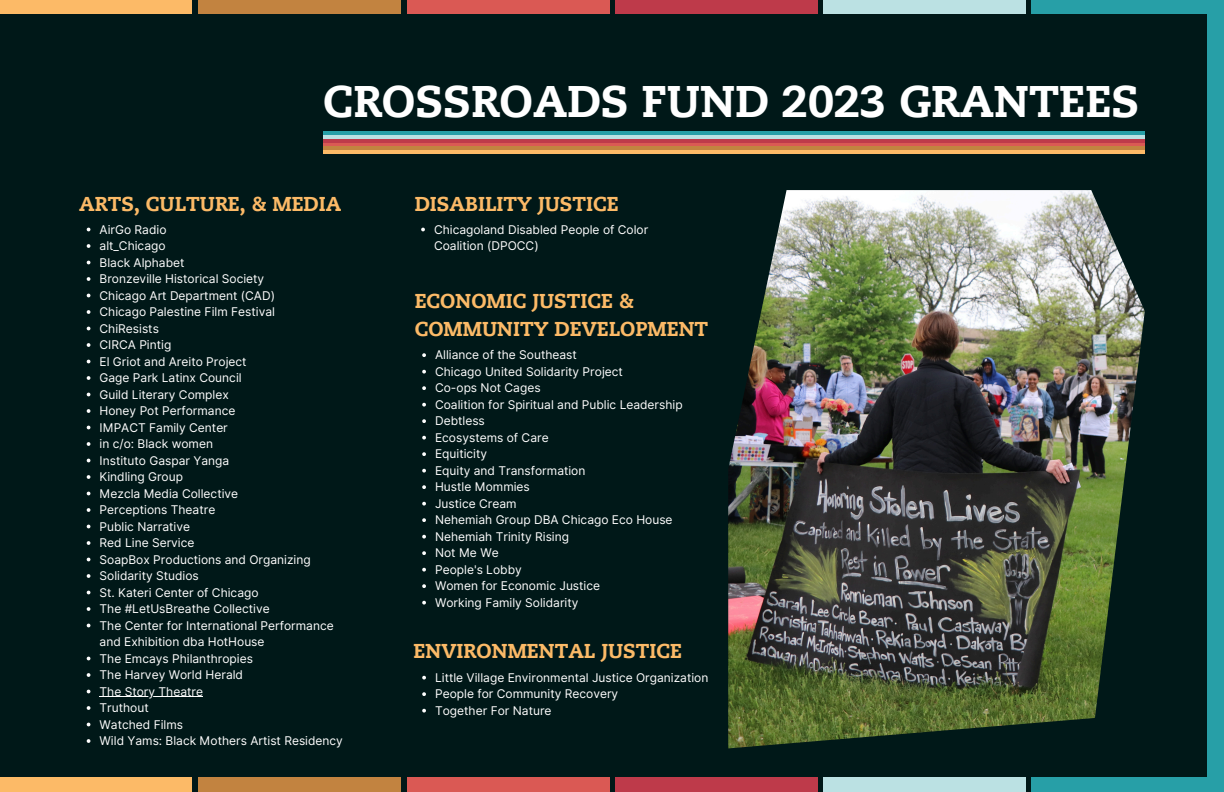
<style>
.page{position:relative;width:1224px;height:792px;background:#fff}
.page>*{position:absolute;margin:0;border:0;box-sizing:border-box;transform-origin:0 0}
.t1{font:800 44.1px "Caecilia LT Pro 85";color:#fff}
.t2{font:800 20px/27.8px "Caecilia LT Pro 85";color:#fcba67}
.t3{font:12px/16.5px "Inter";color:#fff}
</style>
<div class="page">
<div style="left:1031px;top:0;width:193px;height:792px;background:#279fa7"></div>
<div style="left:615px;top:0;width:202px;height:792px;background:#be3a4a"></div>
<div style="left:0;top:0;width:192px;height:792px;background:#fcba67"></div>
<div style="left:823px;top:0;width:202px;height:792px;background:#bbe1e3"></div>
<div style="left:407px;top:0;width:202px;height:792px;background:#da5954"></div>
<div style="left:198px;top:0;width:203px;height:792px;background:#c28340"></div>
<div style="left:0;top:15px;width:1207px;height:762px;background:#001818"></div>
<hr style="left:323px;top:131px;width:822px;height:4px;background:#279fa7">
<hr style="left:323px;top:139px;width:822px;height:4px;background:#be3a4a">
<hr style="left:323px;top:150px;width:822px;height:4px;background:#fcba67">
<hr style="left:323px;top:135px;width:822px;height:4px;background:#bbe1e3">
<hr style="left:323px;top:143px;width:822px;height:3px;background:#da5954">
<hr style="left:323px;top:146px;width:822px;height:4px;background:#c28340">
<img style="left:728px;top:190px;width:417px;height:558px">
<svg style="left:87px;top:244px;width:3px;height:4px"></svg>
<svg style="left:87px;top:277px;width:3px;height:4px"></svg>
<svg style="left:87px;top:310px;width:3px;height:4px"></svg>
<svg style="left:87px;top:343px;width:3px;height:4px"></svg>
<svg style="left:87px;top:376px;width:3px;height:4px"></svg>
<svg style="left:87px;top:409px;width:3px;height:4px"></svg>
<svg style="left:87px;top:442px;width:3px;height:4px"></svg>
<svg style="left:87px;top:475px;width:3px;height:4px"></svg>
<svg style="left:87px;top:508px;width:3px;height:4px"></svg>
<svg style="left:87px;top:541px;width:3px;height:4px"></svg>
<svg style="left:87px;top:574px;width:3px;height:4px"></svg>
<svg style="left:87px;top:607px;width:3px;height:4px"></svg>
<svg style="left:87px;top:673px;width:3px;height:4px"></svg>
<hr style="left:100px;top:696px;width:103px;height:1px;background:#fff">
<svg style="left:87px;top:706px;width:3px;height:4px"></svg>
<svg style="left:87px;top:739px;width:3px;height:4px"></svg>
<svg style="left:422px;top:353px;width:4px;height:4px"></svg>
<svg style="left:422px;top:370px;width:4px;height:4px"></svg>
<svg style="left:422px;top:386px;width:4px;height:4px"></svg>
<svg style="left:422px;top:403px;width:4px;height:4px"></svg>
<svg style="left:422px;top:419px;width:4px;height:4px"></svg>
<svg style="left:422px;top:436px;width:4px;height:4px"></svg>
<svg style="left:422px;top:452px;width:4px;height:4px"></svg>
<svg style="left:422px;top:469px;width:4px;height:4px"></svg>
<svg style="left:422px;top:485px;width:4px;height:4px"></svg>
<svg style="left:422px;top:502px;width:4px;height:4px"></svg>
<svg style="left:422px;top:518px;width:4px;height:4px"></svg>
<svg style="left:422px;top:535px;width:4px;height:4px"></svg>
<svg style="left:422px;top:551px;width:4px;height:4px"></svg>
<svg style="left:422px;top:568px;width:4px;height:4px"></svg>
<svg style="left:422px;top:584px;width:4px;height:4px"></svg>
<svg style="left:422px;top:601px;width:4px;height:4px"></svg>
<svg style="left:421px;top:228px;width:4px;height:3px"></svg>
<svg style="left:422px;top:676px;width:4px;height:4px"></svg>
<svg style="left:422px;top:692px;width:4px;height:4px"></svg>
<svg style="left:422px;top:709px;width:4px;height:4px"></svg>
<h1 class="t1" style="left:323px;top:83px;width:818px">CROSSROADS FUND 2023 GRANTEES</h1>
<p class="t2" style="left:79px;top:191px;width:264px">ARTS, CULTURE, &amp; MEDIA</p>
<h2 class="t3" style="left:100px;top:221px;width:68px">AirGo Radio</h2>
<p class="t3" style="left:100px;top:238px;width:67px">alt_Chicago</p>
<p class="t3" style="left:100px;top:254px;width:86px">Black Alphabet</p>
<p class="t3" style="left:100px;top:271px;width:166px">Bronzeville Historical Society</p>
<p class="t3" style="left:100px;top:287px;width:177px">Chicago Art Department (CAD)</p>
<p class="t3" style="left:100px;top:304px;width:177px">Chicago Palestine Film Festival</p>
<p class="t3" style="left:100px;top:320px;width:61px">ChiResists</p>
<p class="t3" style="left:100px;top:337px;width:73px">CIRCA Pintig</p>
<p class="t3" style="left:100px;top:353px;width:148px">El Griot and Areito Project</p>
<p class="t3" style="left:100px;top:370px;width:144px">Gage Park Latinx Council</p>
<p class="t3" style="left:100px;top:386px;width:131px">Guild Literary Complex</p>
<p class="t3" style="left:100px;top:403px;width:137px">Honey Pot Performance</p>
<p class="t3" style="left:100px;top:419px;width:130px">IMPACT Family Center</p>
<p class="t3" style="left:100px;top:436px;width:115px">in c/o: Black women</p>
<p class="t3" style="left:100px;top:452px;width:131px">Instituto Gaspar Yanga</p>
<p class="t3" style="left:100px;top:469px;width:85px">Kindling Group</p>
<p class="t3" style="left:100px;top:485px;width:140px">Mezcla Media Collective</p>
<p class="t3" style="left:100px;top:502px;width:117px">Perceptions Theatre</p>
<p class="t3" style="left:100px;top:518px;width:92px">Public Narrative</p>
<p class="t3" style="left:100px;top:535px;width:96px">Red Line Service</p>
<p class="t3" style="left:100px;top:551px;width:213px">SoapBox Productions and Organizing</p>
<p class="t3" style="left:100px;top:568px;width:101px">Solidarity Studios</p>
<p class="t3" style="left:100px;top:584px;width:160px">St. Kateri Center of Chicago</p>
<p class="t3" style="left:100px;top:601px;width:172px">The #LetUsBreathe Collective</p>
<p class="t3" style="left:100px;top:617px;width:236px">The Center for International Performance and Exhibition dba HotHouse</p>
<p class="t3" style="left:100px;top:650px;width:155px">The Emcays Philanthropies</p>
<p class="t3" style="left:100px;top:667px;width:145px">The Harvey World Herald</p>
<p class="t3" style="left:100px;top:683px;width:105px">The Story Theatre</p>
<p class="t3" style="left:100px;top:700px;width:51px">Truthout</p>
<p class="t3" style="left:100px;top:716px;width:85px">Watched Films</p>
<p class="t3" style="left:100px;top:733px;width:245px">Wild Yams: Black Mothers Artist Residency</p>
<p class="t2" style="left:415px;top:191px;width:205px">DISABILITY JUSTICE</p>
<p class="t3" style="left:434px;top:221px;width:216px">Chicagoland Disabled People of Color<br>Coalition (DPOCC)</p>
<p class="t2" style="left:415px;top:289px;width:295px">ECONOMIC JUSTICE &amp;<br>COMMUNITY DEVELOPMENT</p>
<h2 class="t3" style="left:435px;top:347px;width:143px">Alliance of the Southeast</h2>
<p class="t3" style="left:435px;top:363px;width:189px">Chicago United Solidarity Project</p>
<h2 class="t3" style="left:435px;top:380px;width:107px">Co-ops Not Cages</h2>
<p class="t3" style="left:435px;top:396px;width:249px">Coalition for Spiritual and Public Leadership</p>
<p class="t3" style="left:435px;top:413px;width:51px">Debtless</p>
<p class="t3" style="left:435px;top:429px;width:115px">Ecosystems of Care</p>
<p class="t3" style="left:435px;top:446px;width:54px">Equiticity</p>
<p class="t3" style="left:435px;top:462px;width:152px">Equity and Transformation</p>
<p class="t3" style="left:435px;top:479px;width:96px">Hustle Mommies</p>
<p class="t3" style="left:435px;top:495px;width:83px">Justice Cream</p>
<p class="t3" style="left:435px;top:512px;width:239px">Nehemiah Group DBA Chicago Eco House</p>
<p class="t3" style="left:435px;top:528px;width:136px">Nehemiah Trinity Rising</p>
<p class="t3" style="left:435px;top:545px;width:65px">Not Me We</p>
<p class="t3" style="left:435px;top:561px;width:88px">People's Lobby</p>
<p class="t3" style="left:435px;top:578px;width:167px">Women for Economic Justice</p>
<p class="t3" style="left:435px;top:594px;width:145px">Working Family Solidarity</p>
<p class="t2" style="left:414px;top:639px;width:270px">ENVIRONMENTAL JUSTICE</p>
<h2 class="t3" style="left:435px;top:669px;width:275px">Little Village Environmental Justice Organization</h2>
<p class="t3" style="left:435px;top:686px;width:185px">People for Community Recovery</p>
<p class="t3" style="left:435px;top:702px;width:118px">Together For Nature</p>
</div>
